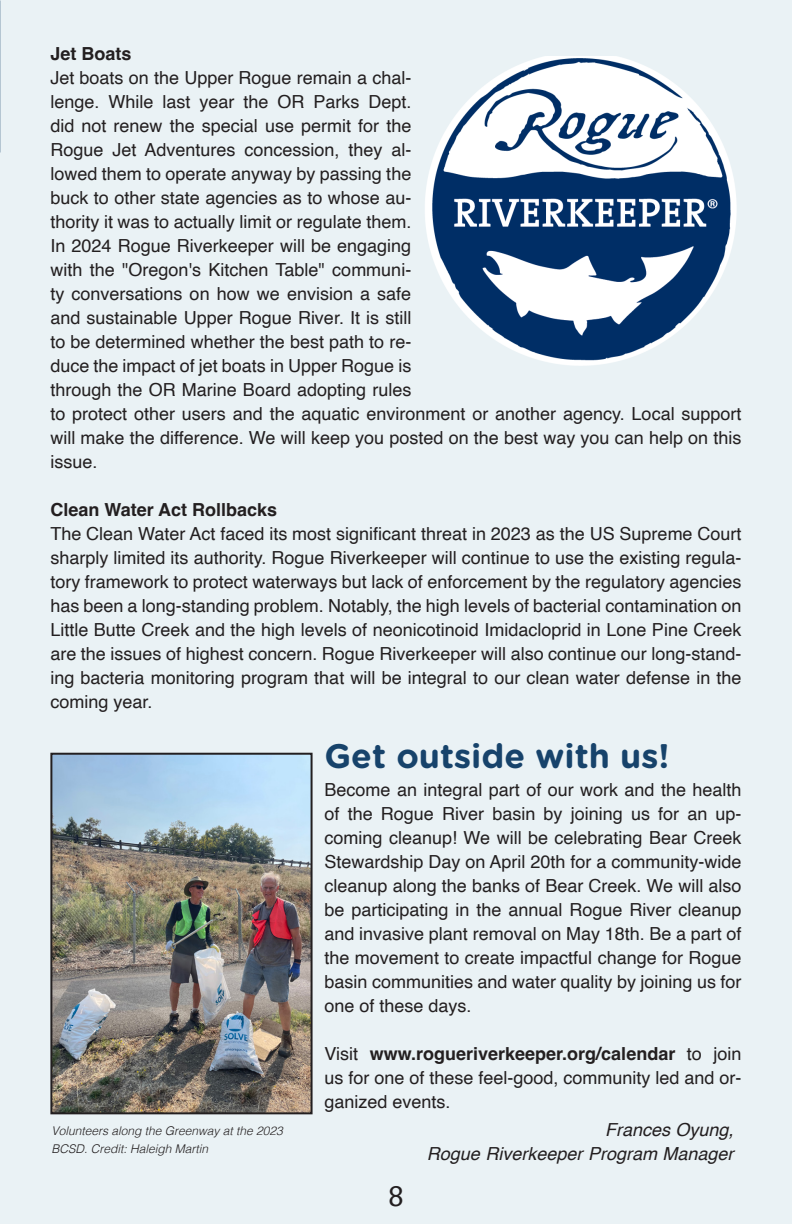
<style>
.page{position:relative;width:792px;height:1224px;background:#eaf2f5}
.page>*{position:absolute;margin:0;border:0;box-sizing:border-box;transform-origin:0 0}
.t1{font:700 34px "Gotham Rounded";color:#17436b}
.t2{font:28px "Lithos Pro";color:#231f20}
.t3{font:18px/24px "Helvetica";color:#231f20;text-align:justify}
.t4{font:italic 18px "Helvetica";color:#231f20}
.t5{font:700 18px "Helvetica";color:#231f20}
.t6{font:italic 300 12px/18px "Helvetica";color:#231f20}
.s1{font-weight:700}
</style>
<div class="page">
<img style="left:53px;top:756px;width:257px;height:355px">
<div style="left:50px;top:753px;width:263px;height:361px;border:2px solid #231f20"></div>
<img style="left:425px;top:57px;width:312px;height:309px">
<p class="t5" style="left:50px;top:43px;width:83px">Jet Boats</p>
<p class="t3" style="left:50px;top:66px;width:693px;text-align:left">Jet boats on the Upper Rogue remain a chal-<br>lenge. While last year the OR Parks Dept.<br>did not renew the special use permit for the<br>Rogue Jet Adventures concession, they al-<br>lowed them to operate anyway by passing the<br>buck to other state agencies as to whose au-<br>thority it was to actually limit or regulate them.<br>In 2024 Rogue Riverkeeper will be engaging<br>with the "Oregon's Kitchen Table" communi-<br>ty conversations on how we envision a safe<br>and sustainable Upper Rogue River. It is still<br>to be determined whether the best path to re-<br>duce the impact of jet boats in Upper Rogue is<br>through the OR Marine Board adopting rules<br>to protect other users and the aquatic environment or another agency. Local support will make the difference. We will keep you posted on the best way you can help on this issue.</p>
<p class="t5" style="left:50px;top:499px;width:228px">Clean Water Act Rollbacks</p>
<p class="t3" style="left:50px;top:522px;width:693px">The Clean Water Act faced its most significant threat in 2023 as the US Supreme Court sharply limited its authority. Rogue Riverkeeper will continue to use the existing regula&shy;tory framework to protect waterways but lack of enforcement by the regulatory agencies has been a long-standing problem. Notably, the high levels of bacterial contamination on Little Butte Creek and the high levels of neonicotinoid Imidacloprid in Lone Pine Creek are the issues of highest concern. Rogue Riverkeeper will also continue our long-stand&shy;ing bacteria monitoring program that will be integral to our clean water defense in the coming year.</p>
<p class="t6" style="left:51px;top:1121px;width:233px">Volunteers along the Greenway at the 2023<br>BCSD. Credit: Haleigh Martin</p>
<p class="t1" style="left:325px;top:731px;width:346px">Get outside with us!</p>
<p class="t3" style="left:325px;top:778px;width:419px">Become an integral part of our work and the health of the Rogue River basin by joining us for an up&shy;coming cleanup! We will be celebrating Bear Creek Stewardship Day on April 20th for a community-wide cleanup along the banks of Bear Creek. We will also be participating in the annual Rogue River cleanup and invasive plant removal on May 18th. Be a part of the movement to create impactful change for Rogue basin communities and water quality by joining us for one of these days.</p>
<p class="t3" style="left:325px;top:1042px;width:419px">Visit <span class="s1">www.rogueriverkeeper.org/calendar</span> to join us for one of these feel-good, community led and or&shy;ganized events.</p>
<p class="t2" style="left:386px;top:1180px;width:21px">8</p>
<p class="t4" style="left:605px;top:1115px;width:130px">Frances Oyung,</p>
<p class="t4" style="left:427px;top:1139px;width:308px">Rogue Riverkeeper Program Manager</p>
</div>
